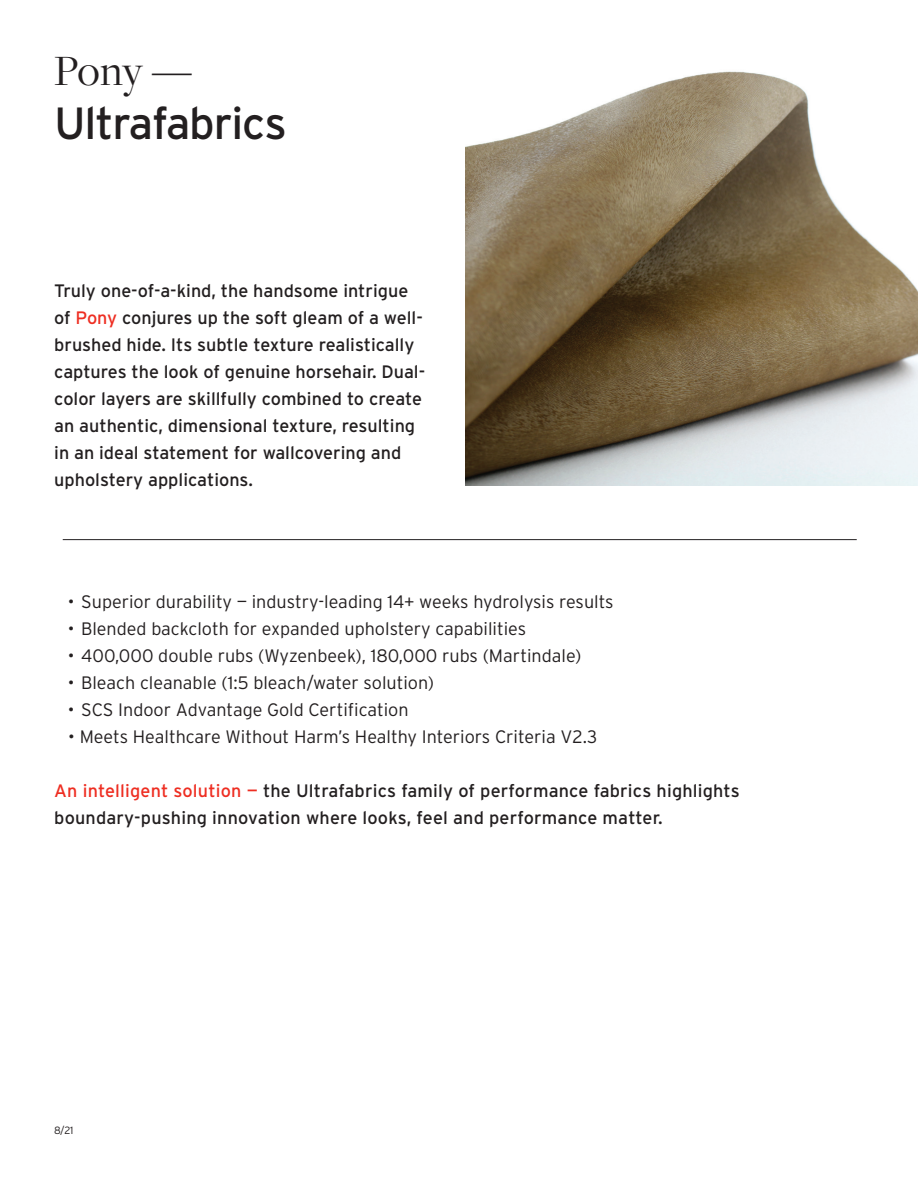
<style>
.page{position:relative;width:918px;height:1188px;background:#fff}
.page>*{position:absolute;margin:0;border:0;box-sizing:border-box;transform-origin:0 0}
.t1{font:45px "Interstate";letter-spacing:-.025em;color:#231f20}
.t2{font:45px "Freight Disp Pro";color:#231f20}
.t3{font:18px/27px "Interstate";color:#231f20}
.t4{font:300 18px "Interstate";color:#231f20}
.t5{font:300 10.5px "Interstate";color:#231f20}
.s1{color:#ee2e22}
</style>
<div class="page">
<img style="left:466px;top:71px;width:452px;height:415px">
<hr style="left:63px;top:539px;width:794px;height:1px;background:#231f20">
<p class="t2" style="left:54px;top:41px;width:140px">Pony —</p>
<p class="t1" style="left:54px;top:98px;width:234px">Ultrafabrics</p>
<p class="t3" style="left:54px;top:277px;width:372px">Truly one-of-a-kind, the handsome intrigue of <span class="s1">Pony</span> conjures up the soft gleam of a well&shy;brushed hide. Its subtle texture realistically captures the look of genuine horsehair. Dual&shy;color layers are skillfully combined to create an authentic, dimensional texture, resulting in an ideal statement for wallcovering and upholstery applications.</p>
<p class="t4" style="left:68px;top:592px;width:547px">• Superior durability — industry-leading 14+ weeks hydrolysis results</p>
<p class="t4" style="left:68px;top:619px;width:460px">• Blended backcloth for expanded upholstery capabilities</p>
<p class="t4" style="left:68px;top:646px;width:515px">• 400,000 double rubs (Wyzenbeek), 180,000 rubs (Martindale)</p>
<p class="t4" style="left:68px;top:673px;width:368px">• Bleach cleanable (1:5 bleach/water solution)</p>
<p class="t4" style="left:68px;top:700px;width:342px">• SCS Indoor Advantage Gold Certification</p>
<p class="t4" style="left:68px;top:727px;width:531px">• Meets Healthcare Without Harm’s Healthy Interiors Criteria V2.3</p>
<p class="t3" style="left:54px;top:777px;width:687px"><span class="s1">An intelligent solution —</span> the Ultrafabrics family of performance fabrics highlights boundary-pushing innovation where looks, feel and performance matter.</p>
<p class="t5" style="left:54px;top:1124px;width:21px">8/21</p>
</div>
